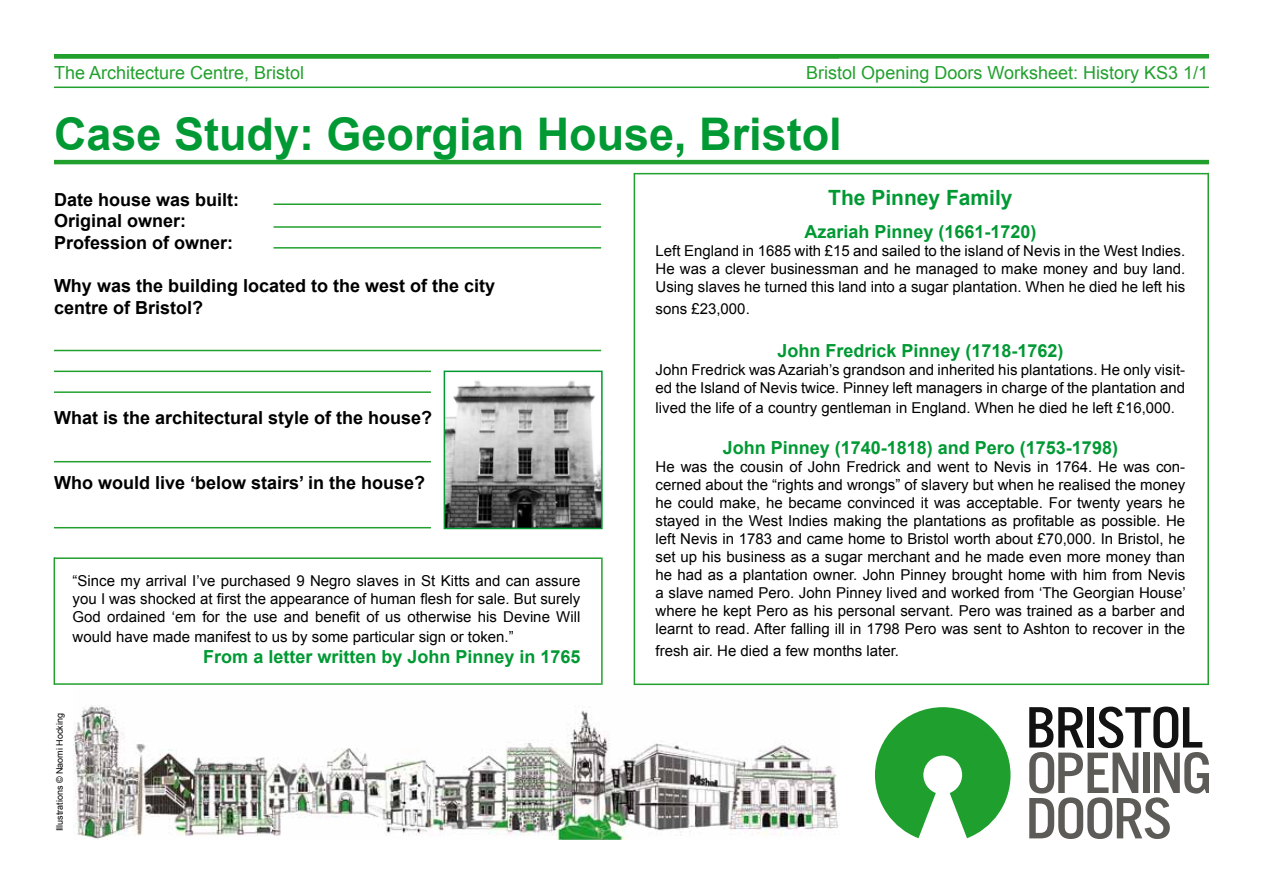
<style>
.page{position:relative;width:1263px;height:893px;background:#fff}
.page>*{position:absolute;margin:0;border:0;box-sizing:border-box;transform-origin:0 0}
.t1{font:700 45px "Arial";color:#093}
.t2{font:700 21px "Arial";color:#093}
.t3{font:700 18px/21.6px "Arial";color:#000}
.t4{font:700 18px "Arial";color:#093}
.t5{font:18px "Arial";color:#22a02e}
.t6{font:15px/18px "Arial";color:#000;text-align:justify}
.t7{font:9px "Arial";color:#000}
</style>
<div class="page">
<svg style="left:875px;top:707px;width:135px;height:131px"></svg>
<svg style="left:1029px;top:707px;width:180px;height:132px"></svg>
<hr style="left:54px;top:87px;width:1155px;height:1px;background:#22a02e">
<div style="left:54px;top:54px;width:1155px;height:5px;background:#22a02e"></div>
<img style="left:74px;top:680px;width:765px;height:159px">
<hr style="left:54px;top:160px;width:1155px;height:4px;background:#22a02e">
<hr style="left:634px;top:684px;width:575px;height:1px;background:#22a02e">
<hr style="left:634px;top:173px;width:575px;height:1px;background:#22a02e">
<hr style="left:1207px;top:173px;width:2px;height:512px;background:#22a02e">
<hr style="left:634px;top:174px;width:1px;height:511px;background:#22a02e">
<hr style="left:274px;top:203px;width:327px;height:2px;background:#22a02e">
<hr style="left:274px;top:226px;width:327px;height:2px;background:#22a02e">
<hr style="left:274px;top:247px;width:327px;height:2px;background:#22a02e">
<hr style="left:54px;top:350px;width:547px;height:1px;background:#22a02e">
<hr style="left:54px;top:371px;width:377px;height:1px;background:#22a02e">
<hr style="left:54px;top:391px;width:377px;height:2px;background:#22a02e">
<hr style="left:54px;top:461px;width:377px;height:1px;background:#22a02e">
<hr style="left:54px;top:527px;width:377px;height:1px;background:#22a02e">
<hr style="left:54px;top:557px;width:547px;height:2px;background:#22a02e">
<hr style="left:54px;top:683px;width:547px;height:2px;background:#22a02e">
<hr style="left:601px;top:557px;width:2px;height:128px;background:#22a02e">
<hr style="left:54px;top:557px;width:1px;height:128px;background:#22a02e">
<img style="left:447px;top:380px;width:153px;height:146px">
<div style="left:444px;top:371px;width:159px;height:158px;border:2px solid #093"></div>
<p class="t5" style="left:54px;top:60px;width:252px">The Architecture Centre, Bristol</p>
<h1 class="t1" style="left:54px;top:104px;width:789px">Case Study: Georgian House, Bristol</h1>
<p class="t5" style="left:806px;top:61px;width:403px">Bristol Opening Doors Worksheet: History KS3 1/1</p>
<p class="t3" style="left:54px;top:189px;width:187px">Date house was built:<br>Original owner:<br>Profession of owner:</p>
<p class="t3" style="left:54px;top:275px;width:443px">Why was the building located to the west of the city centre of Bristol?</p>
<p class="t3" style="left:54px;top:408px;width:380px">What is the architectural style of the house?</p>
<p class="t3" style="left:54px;top:472px;width:373px">Who would live ‘below stairs’ in the house?</p>
<p class="t6" style="left:73px;top:572px;width:509px">“Since my arrival I’ve purchased 9 Negro slaves in St Kitts and can assure you I was shocked at first the appearance of human flesh for sale. But surely God ordained ‘em for the use and benefit of us otherwise his Devine Will</p>
<p class="t6" style="left:73px;top:628px;width:443px">would have made manifest to us by some particular sign or token.”</p>
<p class="t4" style="left:203px;top:645px;width:379px">From a letter written by John Pinney in 1765</p>
<p class="t7" style="left:54px;top:831px;width:120px;rotate:-90deg">Illustrations © Naomi Hocking</p>
<h2 class="t2" style="left:828px;top:184px;width:186px">The Pinney Family</h2>
<p class="t4" style="left:804px;top:220px;width:234px">Azariah Pinney (1661-1720)</p>
<p class="t6" style="left:656px;top:242px;width:531px">Left England in 1685 with £15 and sailed to the island of Nevis in the West Indies.<br>He was a clever businessman and he managed to make money and buy land.<br>Using slaves he turned this land into a sugar plantation. When he died he left his</p>
<p class="t6" style="left:656px;top:300px;width:96px">sons £23,000.</p>
<p class="t4" style="left:777px;top:339px;width:288px">John Fredrick Pinney (1718-1762)</p>
<p class="t6" style="left:656px;top:361px;width:531px">John Fredrick was Azariah’s grandson and inherited his plantations. He only visit&shy;ed the Island of Nevis twice. Pinney left managers in charge of the plantation and</p>
<p class="t6" style="left:656px;top:399px;width:521px">lived the life of a country gentleman in England. When he died he left £16,000.</p>
<p class="t4" style="left:723px;top:436px;width:397px">John Pinney (1740-1818) and Pero (1753-1798)</p>
<p class="t6" style="left:656px;top:458px;width:532px">He was the cousin of John Fredrick and went to Nevis in 1764. He was con&shy;cerned about the “rights and wrongs” of slavery but when he realised the money he could make, he became convinced it was acceptable. For twenty years he stayed in the West Indies making the plantations as profitable as possible. He left Nevis in 1783 and came home to Bristol worth about £70,000. In Bristol, he set up his business as a sugar merchant and he made even more money than he had as a plantation owner. John Pinney brought home with him from Nevis a slave named Pero. John Pinney lived and worked from ‘The Georgian House’ where he kept Pero as his personal servant. Pero was trained as a barber and learnt to read. After falling ill in 1798 Pero was sent to Ashton to recover in the</p>
<p class="t6" style="left:656px;top:642px;width:245px">fresh air. He died a few months later.</p>
</div>
